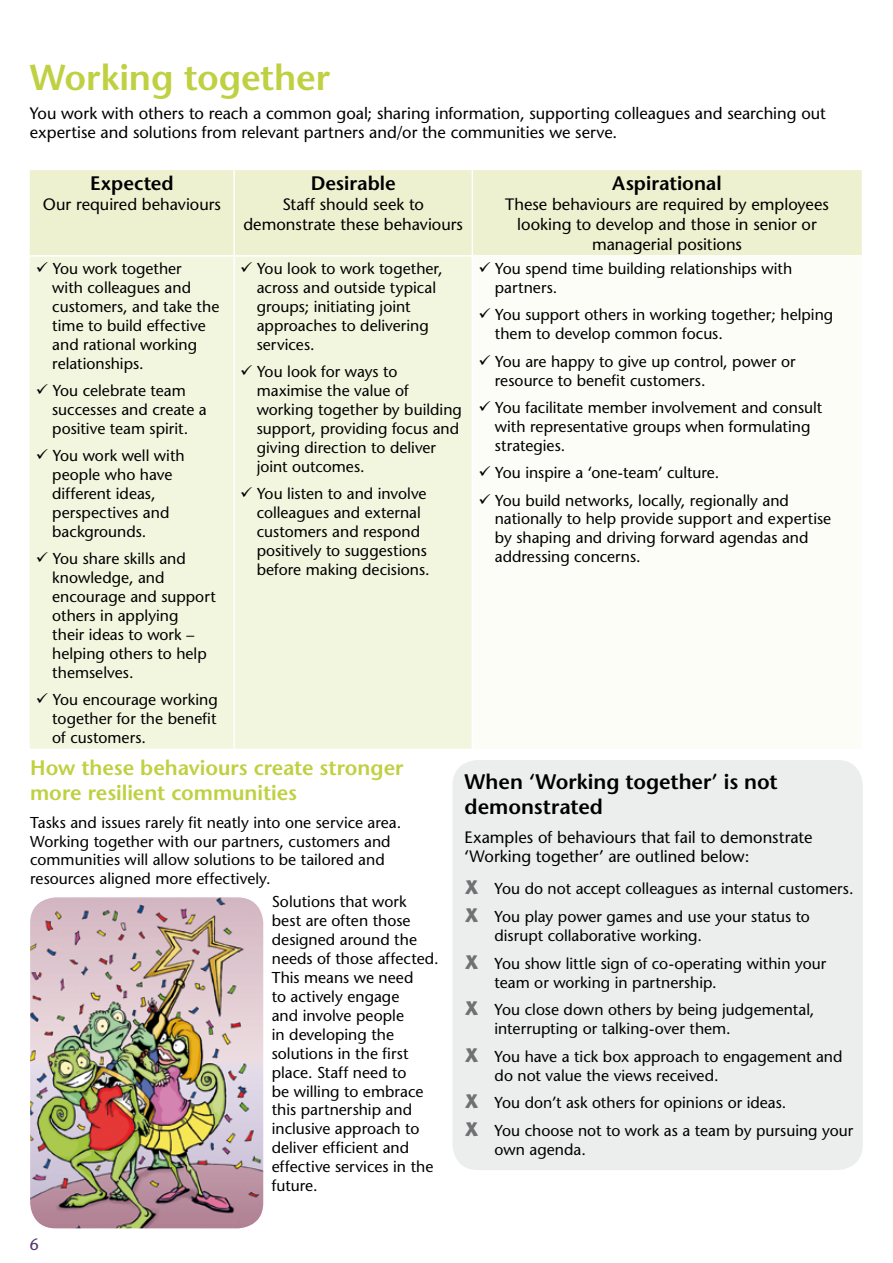
<style>
.page{position:relative;width:893px;height:1263px;background:#fff}
.page>*{position:absolute;margin:0;border:0;box-sizing:border-box;transform-origin:0 0}
.t1{font:600 36px "Stone Sans Std";letter-spacing:-.005em;color:#bfd041}
.t2{font:600 21px/25.2px "Stone Sans Std";letter-spacing:-.005em;color:#bfd041}
.t3{font:600 21px/25.2px "Stone Sans Std";color:#000}
.t4{font:600 19.5px "Stone Sans Std";color:#000}
.t5{font:500 16.5px/19.8px "Stone Sans Std";color:#000;text-align:center}
.t6{font:500 16.5px "Stone Sans Std";color:#553775}
.t7{font:500 15.75px/18.9px "Stone Sans Std";color:#000}
.s1{font-weight:700;font-size:19.5px;color:#707172}
</style>
<div class="page">
<div style="left:452px;top:760px;width:411px;height:410px;background:#eceded;border-radius:26px"></div>
<div style="left:30px;top:170px;width:832px;height:85px;background:#edf1cf"></div>
<div style="left:30px;top:257px;width:442px;height:492px;background:#f3f6df"></div>
<div style="left:472px;top:256px;width:390px;height:493px;background:#fcfdf7"></div>
<hr style="left:233px;top:170px;width:2px;height:85px;background:#fff">
<hr style="left:472px;top:170px;width:1px;height:85px;background:#fff">
<hr style="left:233px;top:257px;width:2px;height:492px;background:#fff">
<hr style="left:472px;top:255px;width:390px;height:2px;background:#fff">
<hr style="left:472px;top:257px;width:1px;height:492px;background:#fff">
<img style="left:30px;top:897px;width:233px;height:331px">
<h1 class="t1" style="left:30px;top:56px;width:302px">Working together</h1>
<p class="t5" style="left:30px;top:103px;width:798px;text-align:left">You work with others to reach a common goal; sharing information, supporting colleagues and searching out expertise and solutions from relevant partners and/or the communities we serve.</p>
<p class="t4" style="left:90px;top:172px;width:85px">Expected</p>
<p class="t5" style="left:43px;top:195px;width:180px">Our required behaviours</p>
<p class="t7" style="left:52px;top:259px;width:169px;text-indent:-17px">✓ You work together<br>with colleagues and customers, and take the time to build effective and rational working relationships.</p>
<p class="t7" style="left:52px;top:381px;width:156px;text-indent:-17px">✓ You celebrate team successes and create a positive team spirit.</p>
<p class="t7" style="left:52px;top:446px;width:134px;text-indent:-17px">✓ You work well with people who have different ideas, perspectives and backgrounds.</p>
<p class="t7" style="left:52px;top:549px;width:165px;text-indent:-17px">✓ You share skills and knowledge, and encourage and support others in applying<br>their ideas to work – helping others to help themselves.</p>
<p class="t7" style="left:52px;top:690px;width:167px;text-align:justify;text-indent:-17px">✓ You encourage working together for the benefit of customers.</p>
<p class="t4" style="left:311px;top:172px;width:87px">Desirable</p>
<p class="t5" style="left:243px;top:195px;width:221px">Staff should seek to demonstrate these behaviours</p>
<p class="t7" style="left:257px;top:259px;width:187px;text-indent:-17px">✓ You look to work together, across and outside typical groups; initiating joint approaches to delivering services.</p>
<p class="t7" style="left:257px;top:362px;width:207px;text-indent:-17px">✓ You look for ways to maximise the value of working together by building support, providing focus and giving direction to deliver joint outcomes.</p>
<p class="t7" style="left:257px;top:484px;width:174px;text-indent:-17px">✓ You listen to and involve colleagues and external customers and respond positively to suggestions before making decisions.</p>
<p class="t4" style="left:612px;top:172px;width:111px">Aspirational</p>
<p class="t5" style="left:505px;top:195px;width:325px">These behaviours are required by employees looking to develop and those in senior or managerial positions</p>
<p class="t7" style="left:495px;top:259px;width:299px;text-indent:-17px">✓ You spend time building relationships with partners.</p>
<p class="t7" style="left:495px;top:305px;width:340px;text-indent:-17px">✓ You support others in working together; helping them to develop common focus.</p>
<p class="t7" style="left:495px;top:352px;width:302px;text-indent:-17px">✓ You are happy to give up control, power or resource to benefit customers.</p>
<p class="t7" style="left:495px;top:398px;width:329px;text-indent:-17px">✓ You facilitate member involvement and consult with representative groups when formulating strategies.</p>
<p class="t7" style="left:478px;top:463px;width:242px">✓ You inspire a ‘one-team’ culture.</p>
<p class="t7" style="left:495px;top:491px;width:338px;text-indent:-17px">✓ You build networks, locally, regionally and nationally to help provide support and expertise by shaping and driving forward agendas and addressing concerns.</p>
<h2 class="t2" style="left:30px;top:755px;width:375px">How these behaviours create stronger more resilient communities</h2>
<p class="t7" style="left:30px;top:813px;width:373px">Tasks and issues rarely fit neatly into one service area.<br>Working together with our partners, customers and communities will allow solutions to be tailored and resources aligned more effectively.</p>
<p class="t7" style="left:272px;top:892px;width:168px">Solutions that work best are often those designed around the needs of those affected.<br>This means we need<br>to actively engage<br>and involve people<br>in developing the solutions in the first place. Staff need to<br>be willing to embrace this partnership and inclusive approach to deliver efficient and effective services in the future.</p>
<p class="t6" style="left:29px;top:1234px;width:11px">6</p>
<h2 class="t3" style="left:465px;top:769px;width:315px">When ‘Working together’ is not demonstrated</h2>
<p class="t5" style="left:465px;top:827px;width:349px;text-align:left">Examples of behaviours that fail to demonstrate ‘Working together’ are outlined below:</p>
<p class="t7" style="left:465px;top:875px;width:391px;line-height:27.6px"><span class="s1">X</span> You do not accept colleagues as internal customers.<br><span class="s1">X</span> You play power games and use your status to</p>
<p class="t7" style="left:465px;top:922px;width:363px;line-height:27.6px;text-indent:30px">disrupt collaborative working.<br><span class="s1">X</span> You show little sign of co-operating within your</p>
<p class="t7" style="left:465px;top:968px;width:351px;line-height:27.6px;text-indent:30px">team or working in partnership.<br><span class="s1">X</span> You close down others by being judgemental,</p>
<p class="t7" style="left:465px;top:1015px;width:379px;line-height:27.6px;text-indent:30px">interrupting or talking-over them.<br><span class="s1">X</span> You have a tick box approach to engagement and</p>
<p class="t7" style="left:465px;top:1061px;width:390px;line-height:27.6px;text-indent:30px">do not value the views received.<br><span class="s1">X</span> You don’t ask others for opinions or ideas.<br><span class="s1">X</span> You choose not to work as a team by pursuing your</p>
<p class="t7" style="left:495px;top:1140px;width:93px">own agenda.</p>
</div>
